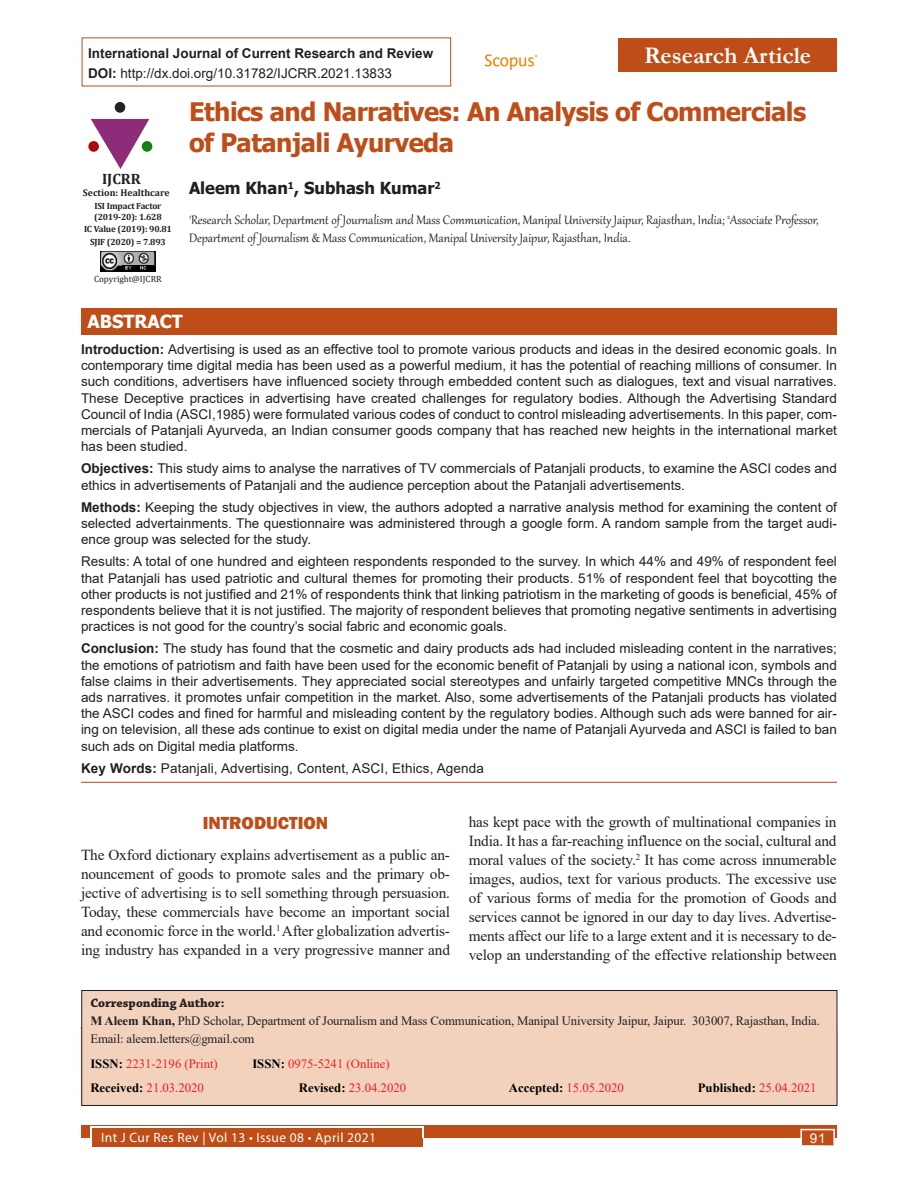
<style>
.page{position:relative;width:918px;height:1188px;background:#fff}
.page>*{position:absolute;margin:0;border:0;box-sizing:border-box;transform-origin:0 0}
.Article_title{font:700 25.5px/30.6px "Tahoma";letter-spacing:-.02em;color:#be4d18}
.Articles{font:700 24px "Garamond";color:#fff}
.Head_1{font:800 18px "Franklin Gothic";color:#be4d18}
.t1{font:700 18px "Tahoma";color:#fff}
.Author_name{font:700 16.5px "Tahoma";color:#231f20}
.Text_copy{font:15.3px/18.9px "Times New Roman";letter-spacing:-.01em;color:#231f20;text-align:justify}
.Author_affiliation{font:15px/18px "Gabriola";color:#231f20}
.t2{font:700 15px "Cambria";color:#231f20}
.Abstract_text{font:13.5px/16.2px "Arial";color:#231f20;text-align:justify}
.Keywords{font:13.5px "Arial";letter-spacing:.01em;color:#231f20}
.t3{font:700 13.5px "Arial";color:#231f20}
.t4{font:13.5px "Myriad Pro";letter-spacing:.03em;color:#fff}
.t5{font:13.5px "Arial";color:#fff}
.Corresponding_text{font:12.75px "Times New Roman";letter-spacing:-.01em;color:#231f20}
.Corresponding_text-2{font:12.75px "Times New Roman";color:#ee1d23}
.Corresponding_text-3{font:12.75px "Times New Roman";color:#ee2123}
.Corresponding_head{font:700 12.75px "Chaparral Pro";color:#231f20}
.Corresponding_text-4{font:700 12.75px "Times New Roman";color:#000}
.t6{font:700 9.75px "Cambria";color:#231f20}
.t7{font:700 9px/10.8px "Cambria";letter-spacing:-.02em;color:#231f20}
.Text{font:9px "Cambria";color:#231f20}
.s1{font-weight:700}
.s2{font-weight:700;color:#000}
.s3{font-weight:400;color:#ee1d23}
</style>
<div class="page">
<div style="left:81px;top:1125px;width:756px;height:13px;background:#be4d18"></div>
<div style="left:92px;top:1128px;width:330px;height:19px;background:#be4d18"></div>
<hr style="left:90px;top:1127px;width:333px;height:1px;background:#fff">
<svg style="left:90px;top:1128px;width:2px;height:10px"></svg>
<svg style="left:422px;top:1127px;width:2px;height:11px"></svg>
<div style="left:800px;top:1129px;width:35px;height:17px;background:#be4d18;border:2px solid #fff"></div>
<div style="left:81px;top:990px;width:756px;height:116px;background:#f2d2bd;border:1px solid #231f20"></div>
<div style="left:618px;top:38px;width:219px;height:34px;background:#be4d18"></div>
<img style="left:485px;top:54px;width:53px;height:16px">
<svg style="left:91px;top:119px;width:58px;height:50px"></svg>
<div style="left:142px;top:141px;width:10px;height:11px;background:#128117;border-radius:50%"></div>
<div style="left:115px;top:102px;width:10px;height:11px;background:#232323;border-radius:50%"></div>
<div style="left:88px;top:141px;width:11px;height:11px;background:#ac0b0b;border-radius:50%"></div>
<img style="left:101px;top:252px;width:54px;height:19px">
<img style="left:123px;top:265px;width:31px;height:5px">
<hr style="left:81px;top:782px;width:756px;height:1px;background:#cd542a">
<div style="left:81px;top:308px;width:756px;height:27px;background:#be4d18"></div>
<p class="t3" style="left:88px;top:43px;width:347px">International Journal of Current Research and Review</p>
<p class="Articles" style="left:644px;top:39px;width:169px">Research Article</p>
<p class="Abstract_text" style="left:88px;top:65px;width:305px"><span class="s1">DOI:</span> http://dx.doi.org/10.31782/IJCRR.2021.13833</p>
<p class="Article_title" style="left:189px;top:98px;width:619px">Ethics and Narratives: An Analysis of Commercials of Patanjali Ayurveda</p>
<p class="Author_name" style="left:189px;top:177px;width:253px">Aleem Khan<sup>1</sup>, Subhash Kumar<sup>2</sup></p>
<p class="Author_affiliation" style="left:189px;top:210px;width:631px"><sup>1</sup>Research Scholar, Department of Journalism and Mass Communication, Manipal University Jaipur, Rajasthan, India; <sup>2</sup>Associate Professor,<br>Department of Journalism &amp; Mass Communication, Manipal University Jaipur, Rajasthan, India.</p>
<p class="t2" style="left:102px;top:168px;width:40px">IJCRR</p>
<p class="t6" style="left:83px;top:186px;width:88px">Section: Healthcare</p>
<p class="t7" style="left:94px;top:200px;width:69px">ISI Impact Factor (2019-20): 1.628</p>
<p class="t7" style="left:84px;top:224px;width:89px">IC Value (2019): 90.81</p>
<p class="t7" style="left:90px;top:236px;width:77px">SJIF (2020) = 7.893</p>
<p class="Text" style="left:94px;top:273px;width:69px">Copyright@IJCRR</p>
<p class="t1" style="left:87px;top:309px;width:97px">ABSTRACT</p>
<p class="Abstract_text" style="left:81px;top:341px;width:757px"><span class="s1">Introduction:</span> Advertising is used as an effective tool to promote various products and ideas in the desired economic goals. In contemporary time digital media has been used as a powerful medium, it has the potential of reaching millions of consumer. In such conditions, advertisers have influenced society through embedded content such as dialogues, text and visual narratives.<br>These Deceptive practices in advertising have created challenges for regulatory bodies. Although the Advertising Standard Council of India (ASCI,1985) were formulated various codes of conduct to control misleading advertisements. In this paper, com&shy;mercials of Patanjali Ayurveda, an Indian consumer goods company that has reached new heights in the international market has been studied.</p>
<p class="Abstract_text" style="left:81px;top:460px;width:757px"><span class="s1">Objectives:</span> This study aims to analyse the narratives of TV commercials of Patanjali products, to examine the ASCI codes and ethics in advertisements of Patanjali and the audience perception about the Patanjali advertisements.</p>
<p class="Abstract_text" style="left:81px;top:499px;width:757px"><span class="s1">Methods:</span> Keeping the study objectives in view, the authors adopted a narrative analysis method for examining the content of selected advertainments. The questionnaire was administered through a google form. A random sample from the target audi&shy;ence group was selected for the study.</p>
<p class="Abstract_text" style="left:81px;top:553px;width:757px">Results: A total of one hundred and eighteen respondents responded to the survey. In which 44% and 49% of respondent feel that Patanjali has used patriotic and cultural themes for promoting their products. 51% of respondent feel that boycotting the other products is not justified and 21% of respondents think that linking patriotism in the marketing of goods is beneficial, 45% of respondents believe that it is not justified. The majority of respondent believes that promoting negative sentiments in advertising practices is not good for the country’s social fabric and economic goals.</p>
<p class="Abstract_text" style="left:81px;top:640px;width:758px"><span class="s1">Conclusion:</span> The study has found that the cosmetic and dairy products ads had included misleading content in the narratives; the emotions of patriotism and faith have been used for the economic benefit of Patanjali by using a national icon, symbols and false claims in their advertisements. They appreciated social stereotypes and unfairly targeted competitive MNCs through the ads narratives. it promotes unfair competition in the market. Also, some advertisements of the Patanjali products has violated the ASCI codes and fined for harmful and misleading content by the regulatory bodies. Although such ads were banned for air&shy;ing on television, all these ads continue to exist on digital media under the name of Patanjali Ayurveda and ASCI is failed to ban such ads on Digital media platforms.</p>
<p class="Keywords" style="left:81px;top:759px;width:404px"><span class="s1">Key Words:</span> Patanjali, Advertising, Content, ASCI, Ethics, Agenda</p>
<p class="Head_1" style="left:203px;top:812px;width:127px">INTRODUCTION</p>
<p class="Text_copy" style="left:81px;top:845px;width:371px">The Oxford dictionary explains advertisement as a public an&shy;nouncement of goods to promote sales and the primary ob&shy;jective of advertising is to sell something through persuasion.<br>Today, these commercials have become an important social and economic force in the world.<sup>1</sup> After globalization advertis&shy;ing industry has expanded in a very progressive manner and</p>
<p class="Text_copy" style="left:469px;top:812px;width:369px">has kept pace with the growth of multinational companies in India. It has a far-reaching influence on the social, cultural and moral values of the society.<sup>2</sup> It has come across innumerable images, audios, text for various products. The excessive use of various forms of media for the promotion of Goods and services cannot be ignored in our day to day lives. Advertise&shy;ments affect our life to a large extent and it is necessary to de&shy;velop an understanding of the effective relationship between</p>
<p class="Corresponding_head" style="left:90px;top:995px;width:136px">Corresponding Author:</p>
<p class="Corresponding_text" style="left:90px;top:1012px;width:731px"><span class="s1">M Aleem Khan,</span> PhD Scholar, Department of Journalism and Mass Communication, Manipal University Jaipur, Jaipur. 303007, Rajasthan, India.</p>
<p class="Corresponding_text" style="left:90px;top:1030px;width:166px">Email: aleem.letters@gmail.com</p>
<p class="Corresponding_text-3" style="left:90px;top:1054px;width:129px"><span class="s2">ISSN:</span> 2231-2196 (Print)</p>
<p class="Corresponding_text-3" style="left:252px;top:1054px;width:139px"><span class="s2">ISSN:</span> 0975-5241 (Online)</p>
<p class="Corresponding_text-2" style="left:90px;top:1079px;width:115px"><span class="s2">Received:</span> 21.03.2020</p>
<p class="Corresponding_text-2" style="left:299px;top:1079px;width:109px"><span class="s2">Revised:</span> 23.04.2020</p>
<p class="Corresponding_text-2" style="left:509px;top:1079px;width:117px"><span class="s2">Accepted:</span> 15.05.2020</p>
<p class="Corresponding_text-4" style="left:698px;top:1078px;width:120px">Published: <span class="s3">25.04.2021</span></p>
<p class="t4" style="left:101px;top:1129px;width:277px">Int J Cur Res Rev | Vol 13 • Issue 08 • April 2021</p>
<p class="t5" style="left:810px;top:1129px;width:17px">91</p>
</div>
